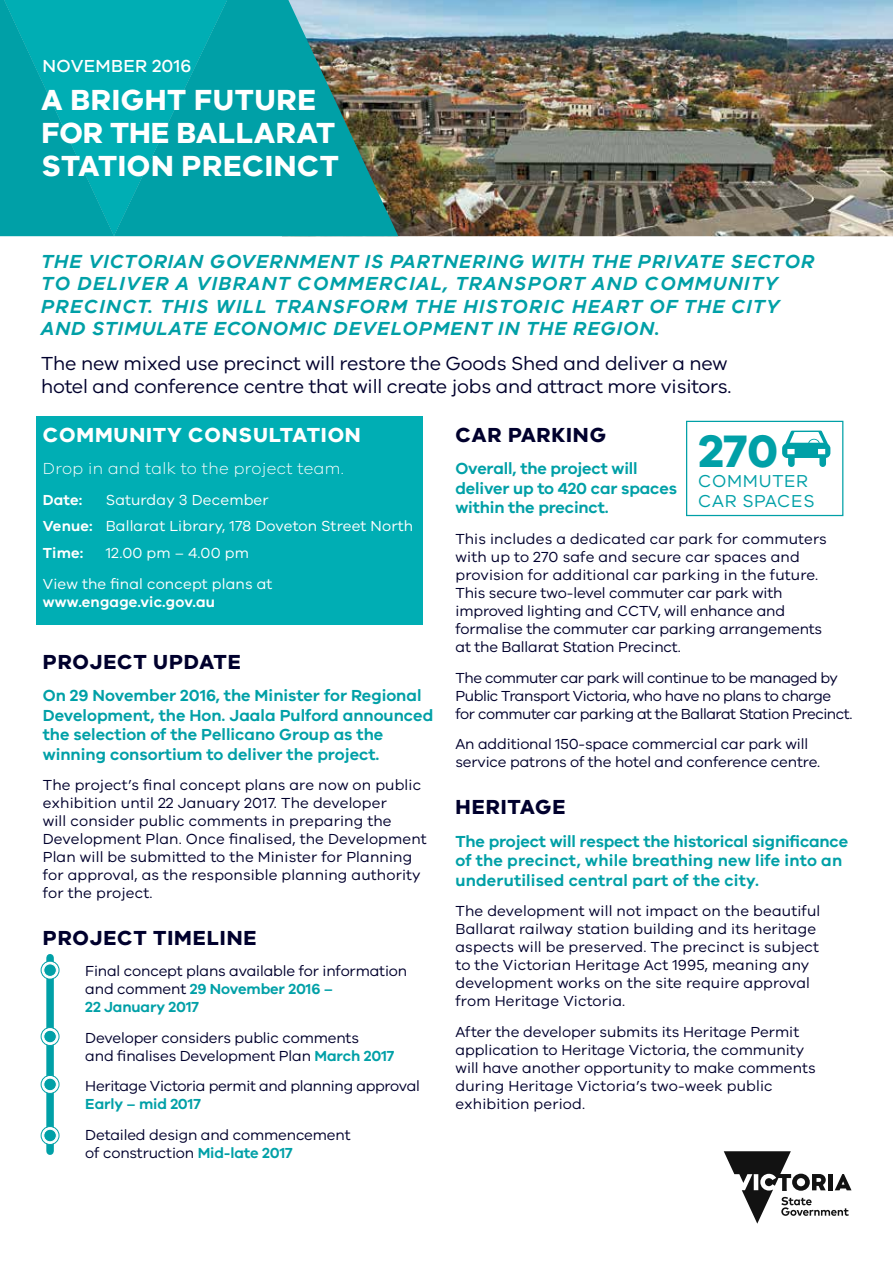
<style>
.page{position:relative;width:893px;height:1263px;background:#fff}
.page>*{position:absolute;margin:0;border:0;box-sizing:border-box;transform-origin:0 0}
.t1{font:700 46.95px "VIC";color:#00a0a7}
.t2{font:700 30px/33px "VIC";letter-spacing:.02em;color:#fff}
.t3{font:700 21px "VIC";letter-spacing:.04em;color:#00002d}
.t4{font:700 21px "VIC";letter-spacing:.04em;color:#fff}
.t5{font:italic 600 19.5px/22.5px "VIC";letter-spacing:.05em;color:#00a0a7}
.t6{font:19.5px/22.5px "VIC";letter-spacing:-.01em;color:#00002d}
.t7{font:500 18px "VIC";letter-spacing:.02em;color:#fff}
.t8{font:17.85px/20.2px "VIC";letter-spacing:.04em;color:#00a0a7}
.t9{font:600 16.5px/19.5px "VIC";color:#00a0a7}
.t10{font:300 16.5px "VIC";letter-spacing:.02em;color:#fff}
.t11{font:15px/18px "VIC";color:#00002d}
.t12{font:15px/18px "VIC";letter-spacing:-.03em;color:#00002d}
.t13{font:15px/26.5px "VIC";letter-spacing:.01em;color:#fff}
.t14{font:15px "VIC";letter-spacing:-.02em;color:#00002d}
.t15{font:600 15px "VIC";letter-spacing:.01em;color:#fff}
.t16{font:600 15px "VIC";letter-spacing:-.01em;color:#00a0a7}
.s1{font-weight:600}
.s2{font-weight:600;color:#00a0a7}
</style>
<div class="page">
<img style="left:398px;top:0;width:495px;height:236px">
<div style="left:36px;top:417px;width:387px;height:208px;background:#00aeb4"></div>
<svg style="left:724px;top:1151px;width:127px;height:73px"></svg>
<div style="left:686px;top:421px;width:157px;height:95px;border:1px solid #00a0a7"></div>
<svg style="left:782px;top:431px;width:48px;height:36px"></svg>
<svg style="left:114px;top:0;width:284px;height:236px;background:#189da1"></svg>
<svg style="left:0;top:0;width:114px;height:236px;background:#00a6ad"></svg>
<div style="left:46px;top:958px;width:8px;height:193px;background:#00a0a7"></div>
<svg style="left:41px;top:961px;width:18px;height:18px"></svg>
<div style="left:41px;top:961px;width:18px;height:18px;border:1px solid #00a0a7;border-radius:50%"></div>
<div style="left:44px;top:964px;width:12px;height:12px;background:#00a0a7;border-radius:50%"></div>
<div style="left:43px;top:963px;width:14px;height:14px;border:1px solid #fff;border-radius:50%"></div>
<svg style="left:41px;top:1027px;width:18px;height:18px"></svg>
<div style="left:41px;top:1027px;width:18px;height:19px;border:1px solid #00a0a7;border-radius:50%"></div>
<div style="left:44px;top:1030px;width:12px;height:13px;background:#00a0a7;border-radius:50%"></div>
<div style="left:43px;top:1030px;width:14px;height:13px;border:1px solid #fff;border-radius:50%"></div>
<svg style="left:41px;top:1075px;width:18px;height:18px"></svg>
<div style="left:41px;top:1075px;width:18px;height:19px;border:1px solid #00a0a7;border-radius:50%"></div>
<div style="left:44px;top:1078px;width:12px;height:13px;background:#00a0a7;border-radius:50%"></div>
<div style="left:43px;top:1078px;width:14px;height:13px;border:1px solid #fff;border-radius:50%"></div>
<svg style="left:41px;top:1126px;width:18px;height:18px"></svg>
<div style="left:41px;top:1126px;width:18px;height:19px;border:1px solid #00a0a7;border-radius:50%"></div>
<div style="left:44px;top:1129px;width:12px;height:13px;background:#00a0a7;border-radius:50%"></div>
<div style="left:43px;top:1129px;width:14px;height:13px;border:1px solid #fff;border-radius:50%"></div>
<p class="t7" style="left:43px;top:55px;width:150px">NOVEMBER 2016</p>
<h2 class="t2" style="left:42px;top:82px;width:299px">A BRIGHT FUTURE<br>FOR THE BALLARAT<br>STATION PRECINCT</h2>
<h3 class="t5" style="left:41px;top:249px;width:774px">THE VICTORIAN GOVERNMENT IS PARTNERING WITH THE PRIVATE SECTOR TO DELIVER A VIBRANT COMMERCIAL, TRANSPORT AND COMMUNITY PRECINCT. THIS WILL TRANSFORM THE HISTORIC HEART OF THE CITY AND STIMULATE ECONOMIC DEVELOPMENT IN THE REGION.</h3>
<h3 class="t6" style="left:41px;top:352px;width:692px">The new mixed use precinct will restore the Goods Shed and deliver a new hotel and conference centre that will create jobs and attract more visitors.</h3>
<h3 class="t4" style="left:43px;top:422px;width:319px">COMMUNITY CONSULTATION</h3>
<p class="t10" style="left:43px;top:459px;width:302px">Drop in and talk to the project team.</p>
<p class="t15" style="left:43px;top:491px;width:41px">Date:</p>
<p class="t13" style="left:43px;top:486px;width:372px;text-indent:63px">Saturday 3 December<br><span class="s1">Venue:</span> Ballarat Library, 178 Doveton Street North<br><span class="s1">Time:</span></p>
<p class="t13" style="left:43px;top:537px;width:231px;line-height:30.8px;text-indent:63px">12.00 pm – 4.00 pm<br>View the final concept plans at</p>
<p class="t15" style="left:43px;top:592px;width:174px">www.engage.vic.gov.au</p>
<h3 class="t3" style="left:43px;top:649px;width:199px">PROJECT UPDATE</h3>
<p class="t9" style="left:43px;top:685px;width:392px">On 29 November 2016, the Minister for Regional Development, the Hon. Jaala Pulford announced the selection of the Pellicano Group as the winning consortium to deliver the project.</p>
<p class="t11" style="left:43px;top:776px;width:386px">The project’s final concept plans are now on public exhibition until 22 January 2017. The developer<br>will consider public comments in preparing the Development Plan. Once finalised, the Development Plan will be submitted to the Minister for Planning for approval, as the responsible planning authority for the project.</p>
<h3 class="t3" style="left:43px;top:925px;width:215px">PROJECT TIMELINE</h3>
<p class="t11" style="left:85px;top:961px;width:323px">Final concept plans available for information and comment <span class="s2">29 November 2016 –<br>22 January 2017</span></p>
<p class="t11" style="left:85px;top:1028px;width:310px">Developer considers public comments<br>and finalises Development Plan <span class="s2">March 2017</span></p>
<p class="t14" style="left:85px;top:1077px;width:336px">Heritage Victoria permit and planning approval</p>
<p class="t16" style="left:85px;top:1095px;width:117px">Early – mid 2017</p>
<p class="t11" style="left:85px;top:1126px;width:267px">Detailed design and commencement of construction <span class="s2">Mid-late 2017</span></p>
<h3 class="t3" style="left:456px;top:422px;width:152px">CAR PARKING</h3>
<p class="t9" style="left:455px;top:458px;width:223px">Overall, the project will deliver up to 420 car spaces within the precinct.</p>
<p class="t11" style="left:455px;top:529px;width:373px">This includes a dedicated car park for commuters with up to 270 safe and secure car spaces and provision for additional car parking in the future.<br>This secure two-level commuter car park with improved lighting and CCTV, will enhance and formalise the commuter car parking arrangements at the Ballarat Station Precinct.</p>
<p class="t12" style="left:455px;top:668px;width:398px">The commuter car park will continue to be managed by<br>Public Transport Victoria, who have no plans to charge for commuter car parking at the Ballarat Station Precinct.</p>
<p class="t11" style="left:455px;top:735px;width:366px">An additional 150-space commercial car park will service patrons of the hotel and conference centre.</p>
<h3 class="t3" style="left:456px;top:794px;width:111px">HERITAGE</h3>
<p class="t9" style="left:455px;top:831px;width:394px">The project will respect the historical significance of the precinct, while breathing new life into an underutilised central part of the city.</p>
<p class="t11" style="left:455px;top:902px;width:366px">The development will not impact on the beautiful Ballarat railway station building and its heritage aspects will be preserved. The precinct is subject to the Victorian Heritage Act 1995, meaning any development works on the site require approval from Heritage Victoria.</p>
<p class="t11" style="left:455px;top:1022px;width:362px">After the developer submits its Heritage Permit application to Heritage Victoria, the community will have another opportunity to make comments during Heritage Victoria’s two-week public exhibition period.</p>
<h1 class="t1" style="left:698px;top:422px;width:81px">270</h1>
<p class="t8" style="left:698px;top:470px;width:118px">COMMUTER<br>CAR SPACES</p>
</div>
